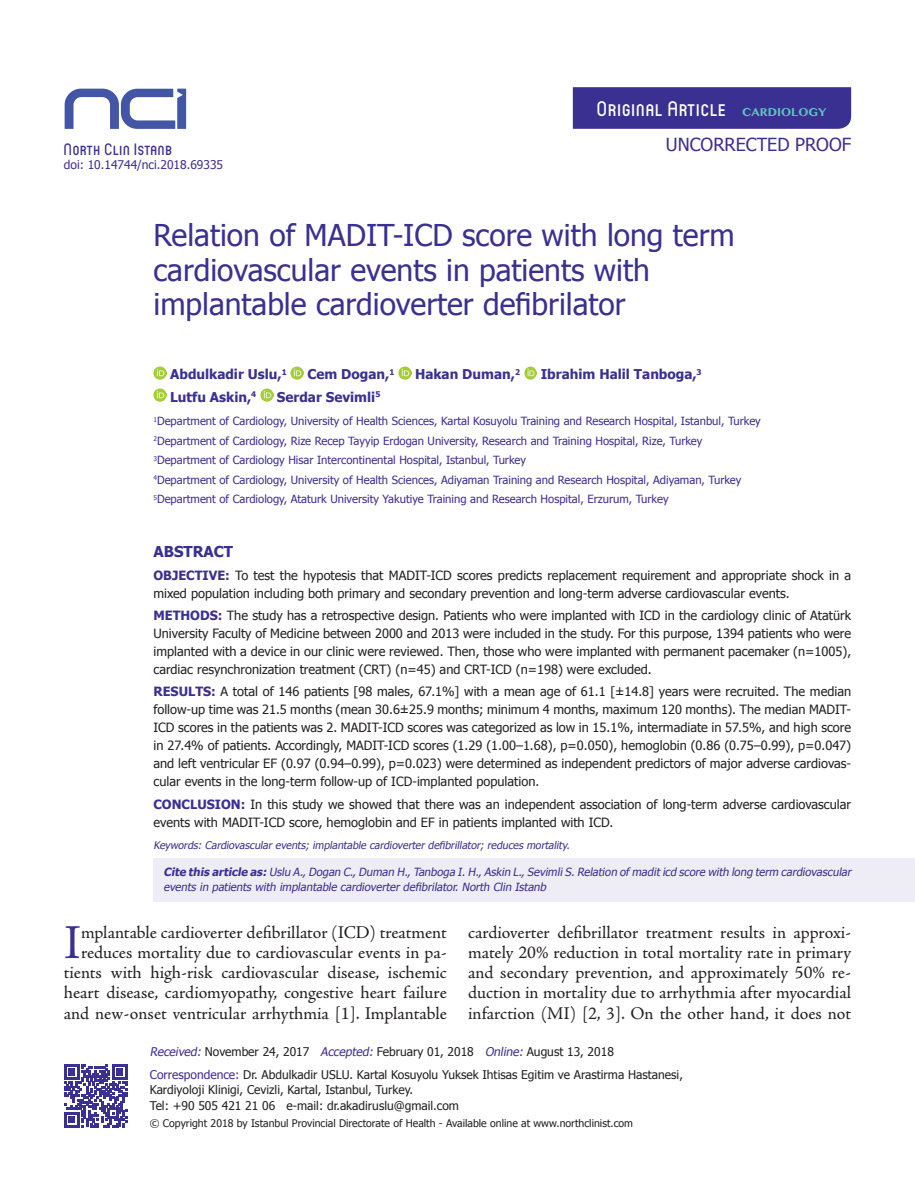
<style>
.page{position:relative;width:915px;height:1191px;background:#fff}
.page>*{position:absolute;margin:0;border:0;box-sizing:border-box;transform-origin:0 0}
.t1{font:48.9px "Adobe Jenson Pro";color:#3a3091}
.t2{font:30px/34.5px "Tahoma";color:#3a3091}
.t3{font:500 21px "Circula";letter-spacing:.055em;color:#fff}
.t4{font:18px/20.2px "Adobe Jenson Pro";letter-spacing:-.005em;color:#231f20;text-align:right}
.t5{font:18px "Tahoma";color:#3a3091}
.t6{font:500 16.5px "Circula";letter-spacing:.055em;color:#3a3091}
.t7{font:700 15px "Tahoma";color:#3a3091}
.t8{font:700 13.5px "Tahoma";color:#3a3091}
.t9{font:12.75px/18px "Tahoma";color:#231f20}
.t10{font:12px/23px "Tahoma";color:#231f20}
.t11{font:12px "Tahoma";color:#3a3091}
.t12{font:11.25px/19.5px "Tahoma";color:#3a3091}
.t13{font:italic 11.25px/15px "Tahoma";color:#3a3091}
.t14{font:10.5px "Tahoma";color:#231f20}
.t15{font:italic 10.5px "Tahoma";color:#3a3091}
.s1{font-family:"Tamil MN";font-weight:700;font-size:11.25px;color:#61c5c0}
.s2{font-weight:700;color:#3a3091}
.s3{font-weight:700}
.s4{font-style:italic;color:#3a3091}
.s5{color:#3a3091}
</style>
<div class="page">
<svg style="left:153px;top:366px;width:13px;height:13px"></svg>
<svg style="left:290px;top:366px;width:13px;height:13px"></svg>
<svg style="left:398px;top:366px;width:13px;height:13px"></svg>
<svg style="left:524px;top:366px;width:12px;height:13px"></svg>
<svg style="left:153px;top:389px;width:13px;height:12px"></svg>
<svg style="left:260px;top:389px;width:13px;height:12px"></svg>
<svg style="left:65px;top:89px;width:121px;height:40px"></svg>
<div style="left:572px;top:87px;width:278px;height:42px;background:#3a3091"></div>
<svg style="left:64px;top:1064px;width:63px;height:63px"></svg>
<div style="left:153px;top:858px;width:761px;height:44px;background:#eeedf5"></div>
<p class="t6" style="left:64px;top:139px;width:109px">North Clin Istanb</p>
<p class="t11" style="left:64px;top:157px;width:161px">doi: 10.14744/nci.2018.69335</p>
<h3 class="t3" style="left:596px;top:96px;width:231px">Orıgınal Article <span class="s1">CARDIOLOGY</span></h3>
<h3 class="t5" style="left:665px;top:132px;width:187px">UNCORRECTED PROOF</h3>
<h2 class="t2" style="left:153px;top:217px;width:582px">Relation of MADIT-ICD score with long term cardiovascular events in patients with implantable cardioverter defibrilator</h2>
<p class="t8" style="left:170px;top:365px;width:118px">Abdulkadir Uslu,<sup>1</sup></p>
<p class="t8" style="left:307px;top:365px;width:88px">Cem Dogan,<sup>1</sup></p>
<p class="t8" style="left:415px;top:365px;width:106px">Hakan Duman,<sup>2</sup></p>
<p class="t8" style="left:540px;top:365px;width:162px">Ibrahim Halil Tanboga,<sup>3</sup></p>
<p class="t8" style="left:170px;top:387px;width:88px">Lutfu Askin,<sup>4</sup></p>
<p class="t8" style="left:277px;top:387px;width:105px">Serdar Sevimli<sup>5</sup></p>
<p class="t12" style="left:153px;top:411px;width:608px"><sup>1</sup>Department of Cardiology, University of Health Sciences, Kartal Kosuyolu Training and Research Hospital, Istanbul, Turkey <sup>2</sup>Department of Cardiology, Rize Recep Tayyip Erdogan University, Research and Training Hospital, Rize, Turkey <sup>3</sup>Department of Cardiology Hisar Intercontinental Hospital, Istanbul, Turkey<br><sup>4</sup>Department of Cardiology, University of Health Sciences, Adiyaman Training and Research Hospital, Adiyaman, Turkey <sup>5</sup>Department of Cardiology, Ataturk University Yakutiye Training and Research Hospital, Erzurum, Turkey</p>
<p class="t7" style="left:153px;top:541px;width:81px">ABSTRACT</p>
<p class="t9" style="left:153px;top:565px;width:699px"><span class="s2">OBJECTIVE:</span> To test the hypotesis that MADIT-ICD scores predicts replacement requirement and appropriate shock in a mixed population including both primary and secondary prevention and long-term adverse cardiovascular events.</p>
<p class="t9" style="left:153px;top:606px;width:699px;text-align:justify"><span class="s2">METHODS:</span> The study has a retrospective design. Patients who were implanted with ICD in the cardiology clinic of Atatürk University Faculty of Medicine between 2000 and 2013 were included in the study. For this purpose, 1394 patients who were implanted with a device in our clinic were reviewed. Then, those who were implanted with permanent pacemaker (n=1005), cardiac resynchronization treatment (CRT) (n=45) and CRT-ICD (n=198) were excluded.</p>
<p class="t9" style="left:153px;top:682px;width:699px;text-align:justify"><span class="s2">RESULTS:</span> A total of 146 patients [98 males, 67.1%] with a mean age of 61.1 [±14.8] years were recruited. The median follow-up time was 21.5 months (mean 30.6±25.9 months; minimum 4 months, maximum 120 months). The median MADIT-ICD scores in the patients was 2. MADIT-ICD scores was categorized as low in 15.1%, intermadiate in 57.5%, and high score in 27.4% of patients. Accordingly, MADIT-ICD scores (1.29 (1.00–1.68), p=0.050), hemoglobin (0.86 (0.75–0.99), p=0.047) and left ventricular EF (0.97 (0.94–0.99), p=0.023) were determined as independent predictors of major adverse cardiovas&shy;cular events in the long-term follow-up of ICD-implanted population.</p>
<p class="t9" style="left:153px;top:794px;width:699px"><span class="s2">CONCLUSION:</span> In this study we showed that there was an independent association of long-term adverse cardiovascular events with MADIT-ICD score, hemoglobin and EF in patients implanted with ICD.</p>
<p class="t15" style="left:153px;top:838px;width:420px">Keywords: Cardiovascular events; implantable cardioverter defibrillator; reduces mortality.</p>
<p class="t13" style="left:163px;top:864px;width:691px"><span class="s3">Cite this article as:</span>Uslu A.,Dogan C.,Duman H.,Tanboga I.H.,Askin L.,SevimliS.Relation ofmaditicd score with long term cardiovascular events in patients with implantable cardioverter defibrilator. North Clin Istanb</p>
<p class="t4" style="left:64px;top:922px;width:384px">mplantable cardioverter defibrillator (ICD) treatment reduces mortality due to cardiovascular events in pa&shy;tients with high-risk cardiovascular disease, ischemic heart disease, cardiomyopathy, congestive heart failure and new-onset ventricular arrhythmia [1]. Implantable</p>
<p class="t4" style="left:468px;top:922px;width:384px;text-align:justify">cardioverter defibrillator treatment results in approxi&shy;mately 20% reduction in total mortality rate in primary and secondary prevention, and approximately 50% re&shy;duction in mortality due to arrhythmia after myocardial infarction (MI) [2, 3]. On the other hand, it does not</p>
<h1 class="t1" style="left:64px;top:914px;width:19px">I</h1>
<p class="t10" style="left:150px;top:1040px;width:534px"><span class="s4">Received:</span> November 24, 2017 <span class="s4">Accepted:</span>February 01, 2018 <span class="s4">Online:</span> August 13, 2018<br><span class="s5">Correspondence:</span> Dr. Abdulkadir USLU. Kartal Kosuyolu Yuksek Ihtisas Egitim ve Arastirma Hastanesi,</p>
<p class="t10" style="left:150px;top:1080px;width:310px;line-height:16.5px">Kardiyoloji Klinigi, Cevizli, Kartal, Istanbul, Turkey.<br>Tel: +90 505 421 21 06 e-mail: dr.akadiruslu@gmail.com</p>
<p class="t14" style="left:150px;top:1116px;width:484px">© Copyright 2018 by Istanbul Provincial Directorate of Health - Available online at www.northclinist.com</p>
</div>
